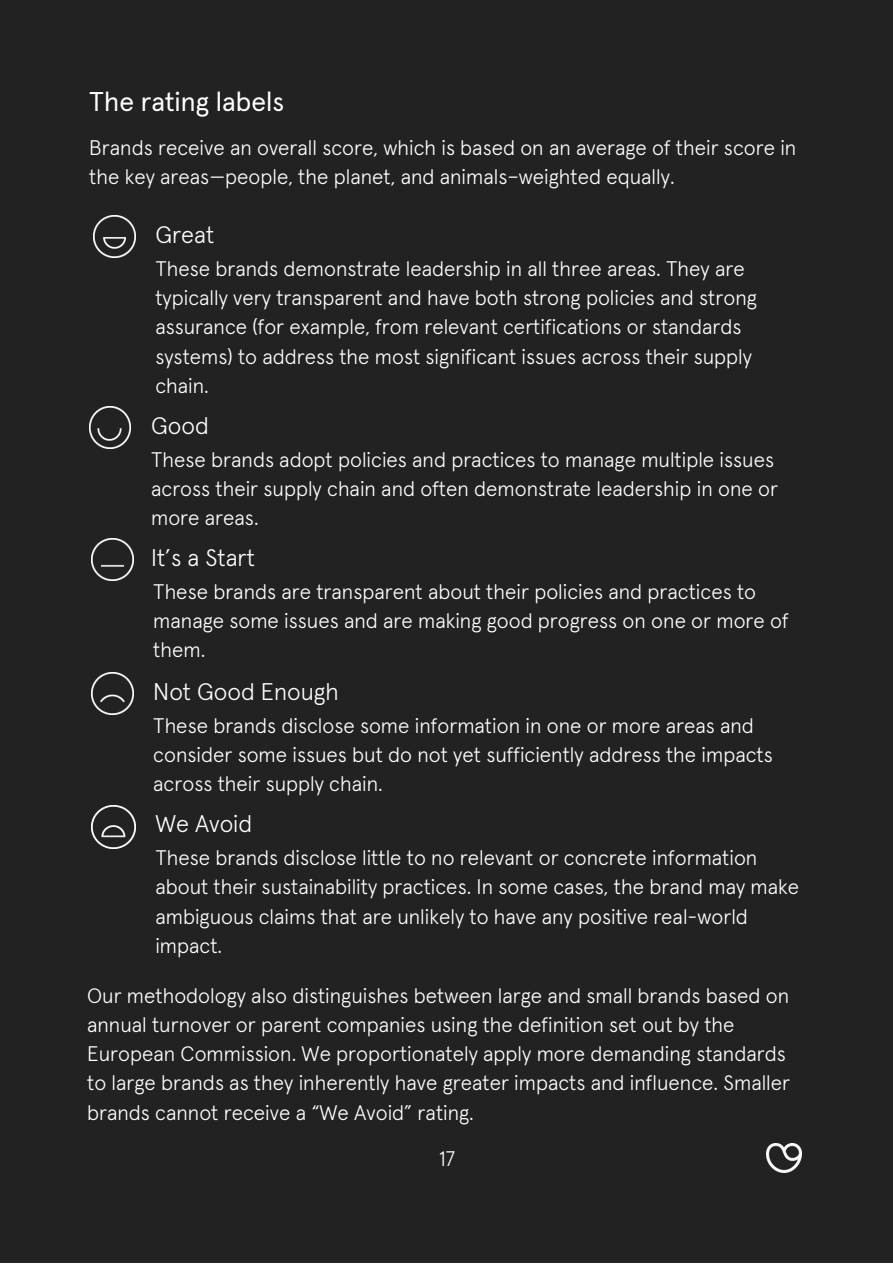
<style>
.page{position:relative;width:893px;height:1264px;background:#fff}
.page>*{position:absolute;margin:0;border:0;box-sizing:border-box;transform-origin:0 0}
.t1{font:27px "Apercu Pro";color:#fff}
.t2{font:300 24px "Apercu Pro";color:#fff}
.t3{font:300 21px/29.2px "Apercu Pro";color:#fff}
</style>
<div class="page">
<div style="left:0;top:0;width:892px;height:1262px;background:#222"></div>
<img style="left:93px;top:216px;width:42px;height:41px">
<img style="left:89px;top:406px;width:42px;height:42px">
<img style="left:91px;top:538px;width:42px;height:42px">
<img style="left:91px;top:672px;width:42px;height:42px">
<img style="left:91px;top:805px;width:44px;height:43px">
<img style="left:766px;top:1143px;width:35px;height:29px">
<p class="t1" style="left:89px;top:90px;width:196px">The rating labels</p>
<p class="t3" style="left:89px;top:134px;width:708px">Brands receive an overall score, which is based on an average of their score in the key areas—people, the planet, and animals–weighted equally.</p>
<p class="t2" style="left:155px;top:224px;width:60px">Great</p>
<p class="t3" style="left:155px;top:255px;width:603px">These brands demonstrate leadership in all three areas. They are typically very transparent and have both strong policies and strong assurance (for example, from relevant certifications or standards systems) to address the most significant issues across their supply chain.</p>
<p class="t2" style="left:151px;top:414px;width:59px">Good</p>
<p class="t3" style="left:151px;top:446px;width:628px">These brands adopt policies and practices to manage multiple issues across their supply chain and often demonstrate leadership in one or more areas.</p>
<p class="t2" style="left:151px;top:547px;width:105px">It’s a Start</p>
<p class="t3" style="left:153px;top:578px;width:637px">These brands are transparent about their policies and practices to manage some issues and are making good progress on one or more of them.</p>
<p class="t2" style="left:153px;top:681px;width:187px">Not Good Enough</p>
<p class="t3" style="left:153px;top:712px;width:621px">These brands disclose some information in one or more areas and consider some issues but do not yet sufficiently address the impacts across their supply chain.</p>
<p class="t2" style="left:155px;top:813px;width:98px">We Avoid</p>
<p class="t3" style="left:155px;top:844px;width:645px">These brands disclose little to no relevant or concrete information about their sustainability practices. In some cases, the brand may make ambiguous claims that are unlikely to have any positive real-world impact.</p>
<p class="t3" style="left:87px;top:982px;width:704px">Our methodology also distinguishes between large and small brands based on annual turnover or parent companies using the definition set out by the European Commission. We proportionately apply more demanding standards to large brands as they inherently have greater impacts and influence. Smaller brands cannot receive a “We Avoid” rating.</p>
<p class="t3" style="left:439px;top:1145px;width:18px">17</p>
</div>
